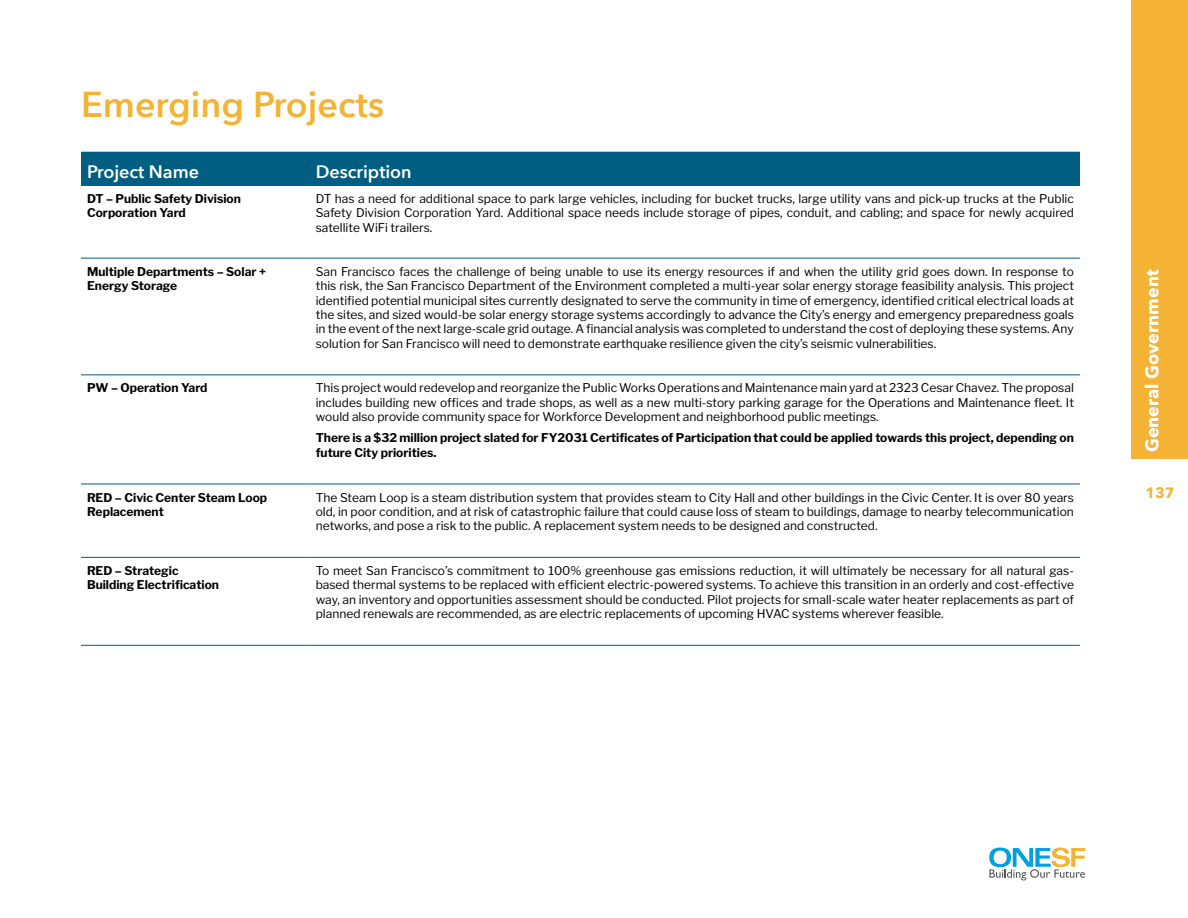
<style>
.page{position:relative;width:1188px;height:918px;background:#fff}
.page>*{position:absolute;margin:0;border:0;box-sizing:border-box;transform-origin:0 0}
.t1{font:600 36px "Avenir Next";color:#f5b335}
.t2{font:600 18px "Avenir Next";color:#fff}
.t3{font:700 18px "Avenir Next";color:#fff}
.t4{font:700 15px "Avenir Next";color:#f5b335}
.t5{font:12px/14.4px "Libre Franklin";color:#000;text-align:justify}
.t6{font:700 12px/14.4px "Libre Franklin";color:#000}
</style>
<div class="page">
<div style="left:1132px;top:0;width:56px;height:459px;background:#f5b335"></div>
<div style="left:81px;top:152px;width:999px;height:33px;background:#005e83"></div>
<hr style="left:81px;top:185px;width:229px;height:1px;background:#005e83">
<hr style="left:310px;top:185px;width:770px;height:1px;background:#005e83">
<hr style="left:81px;top:374px;width:229px;height:1px;background:#005e83">
<hr style="left:310px;top:374px;width:770px;height:1px;background:#005e83">
<hr style="left:81px;top:258px;width:229px;height:1px;background:#005e83">
<hr style="left:310px;top:258px;width:770px;height:1px;background:#005e83">
<hr style="left:81px;top:484px;width:229px;height:1px;background:#005e83">
<hr style="left:310px;top:484px;width:770px;height:1px;background:#005e83">
<hr style="left:81px;top:557px;width:229px;height:1px;background:#005e83">
<hr style="left:310px;top:557px;width:770px;height:1px;background:#005e83">
<hr style="left:81px;top:645px;width:229px;height:1px;background:#005e83">
<hr style="left:310px;top:645px;width:770px;height:1px;background:#005e83">
<svg style="left:989px;top:848px;width:96px;height:32px"></svg>
<h1 class="t1" style="left:81px;top:74px;width:305px">Emerging Projects</h1>
<h2 class="t2" style="left:87px;top:156px;width:114px">Project Name</h2>
<h2 class="t2" style="left:316px;top:156px;width:98px">Description</h2>
<p class="t6" style="left:87px;top:192px;width:155px">DT – Public Safety Division<br>Corporation Yard</p>
<p class="t5" style="left:316px;top:192px;width:760px">DT has a need for additional space to park large vehicles, including for bucket trucks, large utility vans and pick-up trucks at the Public Safety Division Corporation Yard. Additional space needs include storage of pipes, conduit, and cabling; and space for newly acquired satellite WiFi trailers.</p>
<p class="t6" style="left:87px;top:264px;width:181px">Multiple Departments – Solar +<br>Energy Storage</p>
<p class="t5" style="left:316px;top:264px;width:760px">San Francisco faces the challenge of being unable to use its energy resources if and when the utility grid goes down. In response to this risk, the San Francisco Department of the Environment completed a multi-year solar energy storage feasibility analysis. This project identified potential municipal sites currently designated to serve the community in time of emergency, identified critical electrical loads at the sites, and sized would-be solar energy storage systems accordingly to advance the City’s energy and emergency preparedness goals in the event of the next large-scale grid outage. A financial analysis was completed to understand the cost of deploying these systems. Any solution for San Francisco will need to demonstrate earthquake resilience given the city’s seismic vulnerabilities.</p>
<p class="t6" style="left:87px;top:381px;width:122px">PW – Operation Yard</p>
<p class="t5" style="left:316px;top:381px;width:760px">This project would redevelop and reorganize the Public Works Operations and Maintenance main yard at 2323 Cesar Chavez. The proposal includes building new offices and trade shops, as well as a new multi-story parking garage for the Operations and Maintenance fleet. It would also provide community space for Workforce Development and neighborhood public meetings.</p>
<p class="t6" style="left:316px;top:431px;width:760px">There is a $32 million project slated for FY2031 Certificates of Participation that could be applied towards this project, depending on future City priorities.</p>
<p class="t6" style="left:87px;top:490px;width:182px">RED – Civic Center Steam Loop<br>Replacement</p>
<p class="t5" style="left:316px;top:490px;width:760px">The Steam Loop is a steam distribution system that provides steam to City Hall and other buildings in the Civic Center. It is over 80 years old, in poor condition, and at risk of catastrophic failure that could cause loss of steam to buildings, damage to nearby telecommunication networks, and pose a risk to the public. A replacement system needs to be designed and constructed.</p>
<p class="t6" style="left:87px;top:563px;width:134px">RED – Strategic<br>Building Electrification</p>
<p class="t5" style="left:316px;top:563px;width:760px">To meet San Francisco’s commitment to 100% greenhouse gas emissions reduction, it will ultimately be necessary for all natural gas&shy;based thermal systems to be replaced with efficient electric-powered systems. To achieve this transition in an orderly and cost-effective way, an inventory and opportunities assessment should be conducted. Pilot projects for small-scale water heater replacements as part of planned renewals are recommended, as are electric replacements of upcoming HVAC systems wherever feasible.</p>
<h2 class="t3" style="left:1137px;top:452px;width:184px;rotate:-90deg">General Government</h2>
<p class="t4" style="left:1145px;top:480px;width:31px">137</p>
</div>
